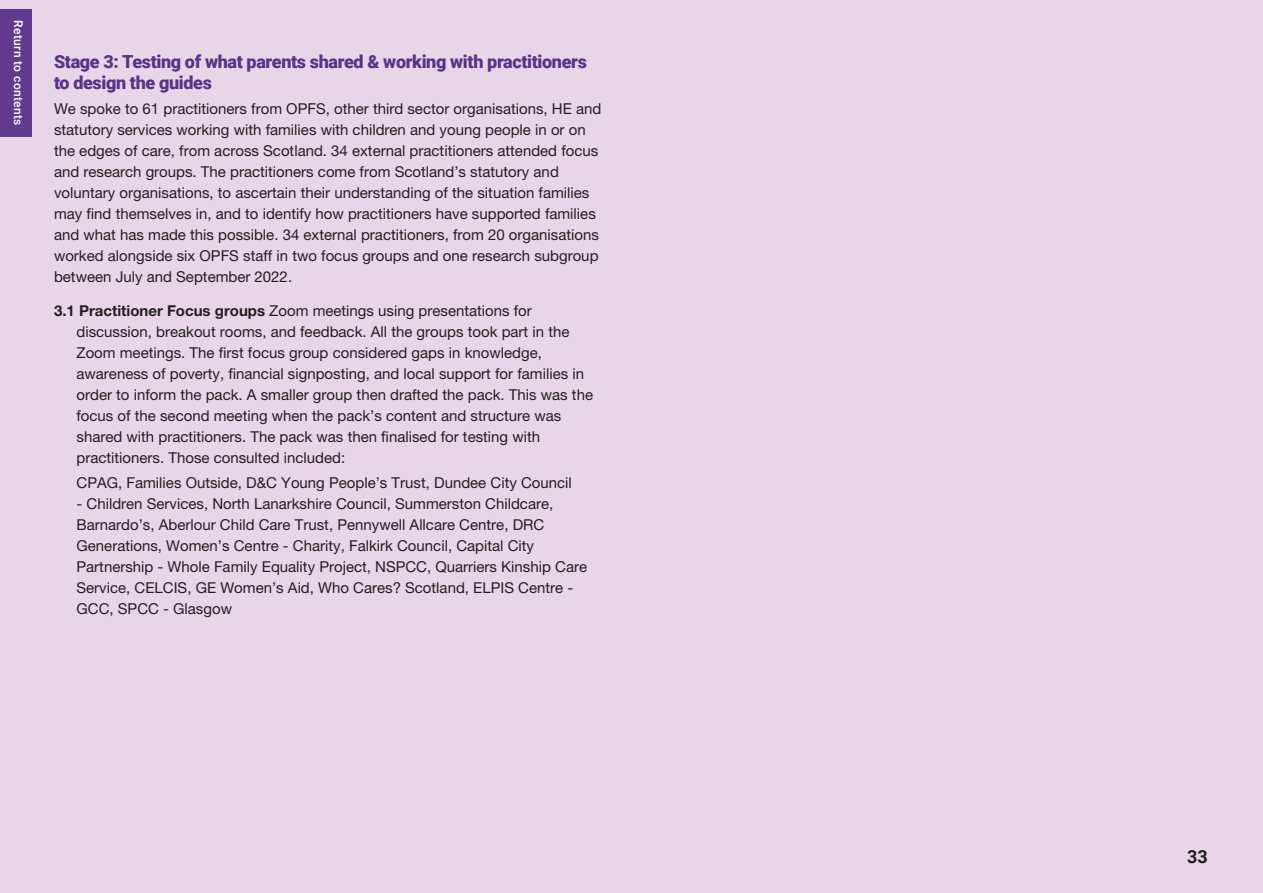
<style>
.page{position:relative;width:1263px;height:893px;background:#e6d6e8}
.page>*{position:absolute;margin:0;border:0;box-sizing:border-box;transform-origin:0 0}
.t1{font:900 18px/21.6px "Roboto";letter-spacing:-.02em;color:#5c318a}
.t2{font:700 18px "Roboto";color:#231f20}
.tab_para{font:15px/21px "Helvetica Neue LT Pro";color:#231f20}
.t3{font:500 12px "Roboto";letter-spacing:.03em;color:#fff}
.s1{font-weight:700}
</style>
<div class="page">
<div style="left:0;top:10px;width:32px;height:127px;background:#62398f"></div>
<p class="t3" style="left:27px;top:20px;width:107px;rotate:90deg">Return to contents</p>
<p class="t1" style="left:54px;top:50px;width:534px">Stage 3: Testing of what parents shared &amp; working with practitioners to design the guides</p>
<p class="tab_para" style="left:54px;top:98px;width:549px">We spoke to 61 practitioners from OPFS, other third sector organisations, HE and statutory services working with families with children and young people in or on the edges of care, from across Scotland. 34 external practitioners attended focus and research groups. The practitioners come from Scotland’s statutory and voluntary organisations, to ascertain their understanding of the situation families may find themselves in, and to identify how practitioners have supported families and what has made this possible. 34 external practitioners, from 20 organisations worked alongside six OPFS staff in two focus groups and one research subgroup between July and September 2022.</p>
<p class="tab_para" style="left:76px;top:300px;width:518px;text-indent:-22px"><span class="s1">3.1 Practitioner Focus groups</span> Zoom meetings using presentations for discussion, breakout rooms, and feedback. All the groups took part in the Zoom meetings. The first focus group considered gaps in knowledge, awareness of poverty, financial signposting, and local support for families in order to inform the pack. A smaller group then drafted the pack. This was the focus of the second meeting when the pack’s content and structure was shared with practitioners. The pack was then finalised for testing with practitioners. Those consulted included:</p>
<p class="tab_para" style="left:76px;top:472px;width:497px">CPAG, Families Outside, D&amp;C Young People’s Trust, Dundee City Council</p>
<p class="tab_para" style="left:76px;top:493px;width:512px">- Children Services, North Lanarkshire Council, Summerston Childcare, Barnardo’s, Aberlour Child Care Trust, Pennywell Allcare Centre, DRC Generations, Women’s Centre - Charity, Falkirk Council, Capital City Partnership - Whole Family Equality Project, NSPCC, Quarriers Kinship Care Service, CELCIS, GE Women’s Aid, Who Cares? Scotland, ELPIS Centre - GCC, SPCC - Glasgow</p>
<p class="t2" style="left:1187px;top:844px;width:22px">33</p>
</div>
